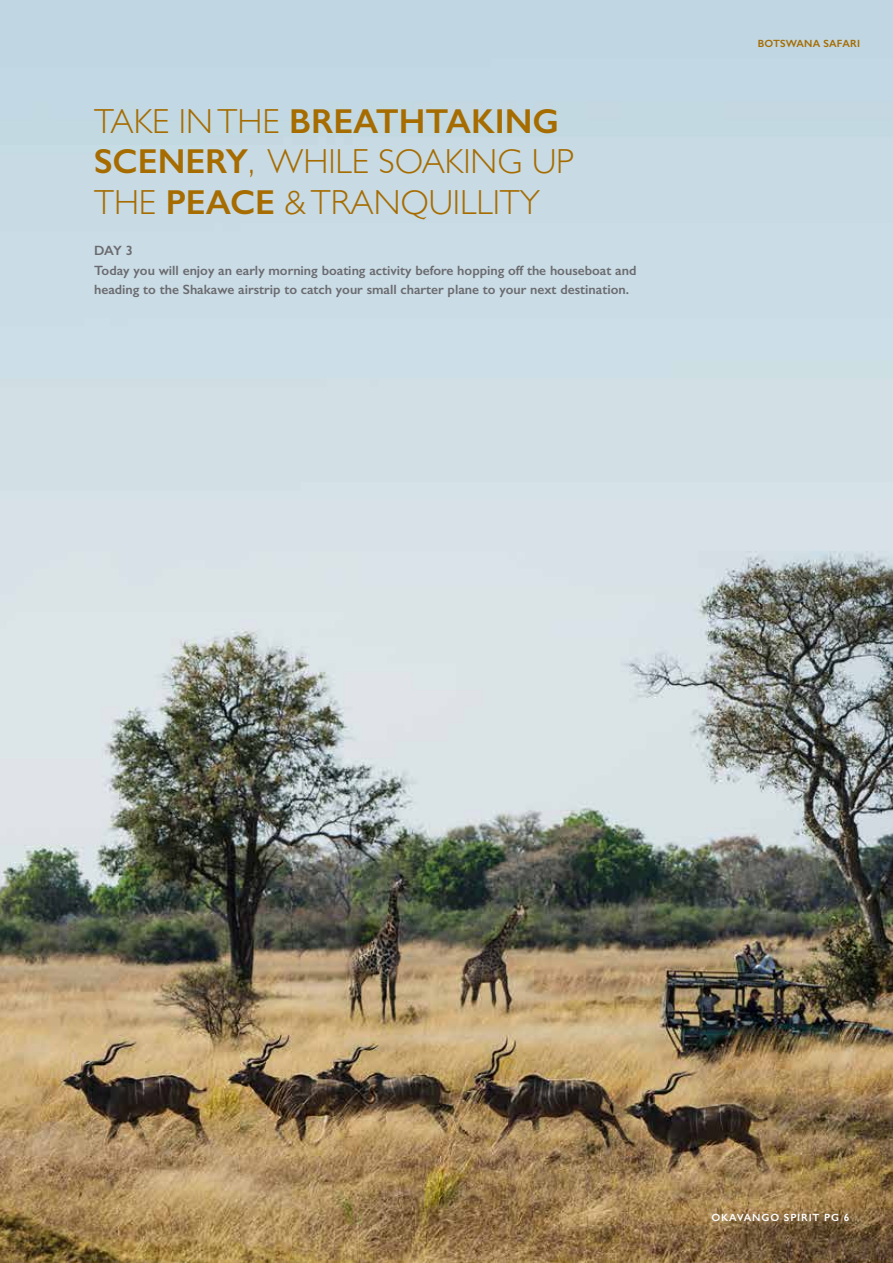
<style>
.page{position:relative;width:893px;height:1263px;background:#fff}
.page>*{position:absolute;margin:0;border:0;box-sizing:border-box;transform-origin:0 0}
.t1{font:300 34.8px/40.3px "Gill Sans";color:#a66c00}
.t2{font:600 13.5px/19.5px "Gill Sans";color:#6b6b6f}
.t3{font:600 10.5px "Gill Sans";letter-spacing:.08em;color:#fff}
.t4{font:600 10.5px "Gill Sans";letter-spacing:.015em;color:#a66c00}
.s1{font-weight:600}
</style>
<div class="page">
<img style="left:0;top:0;width:893px;height:1263px">
<h1 class="t1" style="left:94px;top:100px;width:481px">TAKE IN THE <span class="s1">BREATHTAKING<br>SCENERY</span>, WHILE SOAKING UP<br>THE <span class="s1">PEACE</span> &amp; TRANQUILLITY</h1>
<p class="t2" style="left:94px;top:241px;width:544px">DAY 3<br>Today you will enjoy an early morning boating activity before hopping off the houseboat and heading to the Shakawe airstrip to catch your small charter plane to your next destination.</p>
<p class="t4" style="left:758px;top:37px;width:104px">BOTSWANA SAFARI</p>
<p class="t3" style="left:711px;top:1211px;width:139px">OKAVANGO SPIRIT PG 6</p>
</div>
